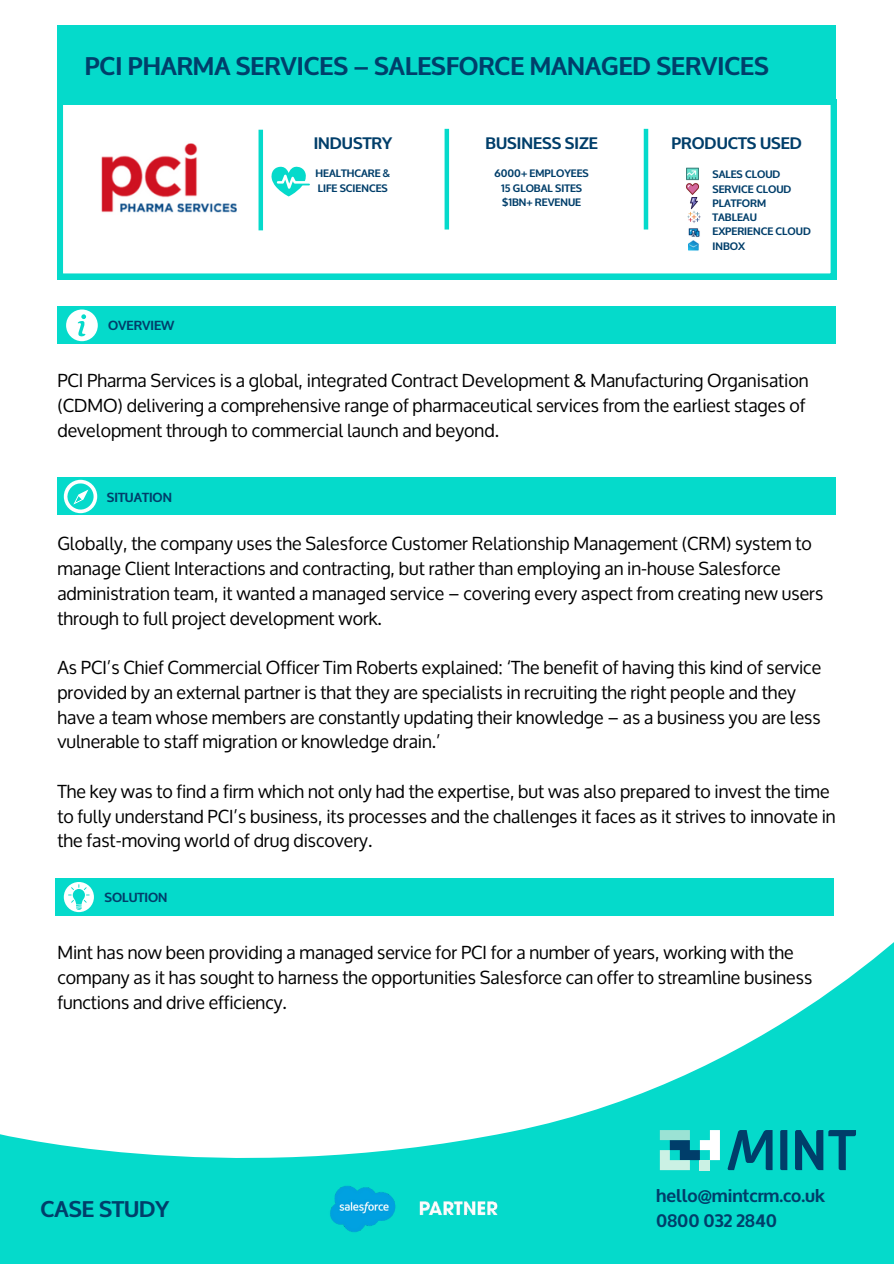
<style>
.page{position:relative;width:894px;height:1264px;background:#fff}
.page>*{position:absolute;margin:0;border:0;box-sizing:border-box;transform-origin:0 0}
.t1{font:700 25.2px "Oxygen";color:#003e6a}
.t2{font:700 22.35px "Oxygen";color:#003e6a}
.t3{font:18px/24.8px "Oxygen";color:#000}
.t4{font:700 17.7px/24.9px "Oxygen";color:#003e6a}
.t5{font:700 16.5px "Oxygen";color:#003e6a}
.t6{font:700 13.05px "Oxygen";color:#003e6a}
.t7{font:700 10.65px/14.2px "Oxygen";color:#003e6a}
</style>
<div class="page">
<svg style="left:0;top:943px;width:893px;height:320px"></svg>
<svg style="left:780px;top:1129px;width:7px;height:41px"></svg>
<svg style="left:727px;top:1129px;width:45px;height:41px;background:#02909d"></svg>
<svg style="left:794px;top:1129px;width:61px;height:41px;background:#02929e"></svg>
<svg style="left:659px;top:1130px;width:60px;height:40px;background:#67cbc9"></svg>
<div style="left:57px;top:306px;width:779px;height:38px;background:#05dacb"></div>
<svg style="left:66px;top:309px;width:32px;height:32px"></svg>
<div style="left:57px;top:477px;width:779px;height:38px;background:#05dacb"></div>
<svg style="left:64px;top:480px;width:33px;height:33px"></svg>
<svg style="left:57px;top:99px;width:779px;height:180px"></svg>
<img style="left:82px;top:127px;width:165px;height:119px">
<div style="left:258px;top:130px;width:5px;height:100px;background:#05dacb"></div>
<div style="left:444px;top:129px;width:5px;height:100px;background:#05dacb"></div>
<div style="left:643px;top:129px;width:5px;height:100px;background:#05dacb"></div>
<svg style="left:271px;top:166px;width:38px;height:30px"></svg>
<svg style="left:687px;top:211px;width:13px;height:12px"></svg>
<img style="left:685px;top:167px;width:14px;height:29px">
<img style="left:687px;top:196px;width:13px;height:14px">
<div style="left:57px;top:26px;width:778px;height:73px;background:#05dacb"></div>
<img style="left:686px;top:226px;width:16px;height:12px">
<img style="left:688px;top:239px;width:11px;height:14px">
<div style="left:55px;top:878px;width:778px;height:37px;background:#05dacb"></div>
<div style="left:64px;top:882px;width:30px;height:30px;background:#fff;border-radius:50%"></div>
<svg style="left:68px;top:884px;width:22px;height:26px"></svg>
<img style="left:328px;top:1184px;width:175px;height:52px">
<h5 class="t1" style="left:85px;top:44px;width:685px">PCI PHARMA SERVICES – SALESFORCE MANAGED SERVICES</h5>
<h3 class="t6" style="left:108px;top:314px;width:68px">OVERVIEW</h3>
<p class="t5" style="left:313px;top:129px;width:80px">INDUSTRY</p>
<p class="t5" style="left:485px;top:129px;width:114px">BUSINESS SIZE</p>
<p class="t5" style="left:671px;top:129px;width:132px">PRODUCTS USED</p>
<p class="t7" style="left:315px;top:165px;width:76px">HEALTHCARE &amp;<br>LIFE SCIENCES</p>
<p class="t7" style="left:494px;top:165px;width:96px">6000+ EMPLOYEES</p>
<p class="t7" style="left:712px;top:166px;width:69px">SALES CLOUD</p>
<p class="t7" style="left:712px;top:181px;width:80px">SERVICE CLOUD</p>
<h6 class="t7" style="left:712px;top:195px;width:55px">PLATFORM</h6>
<h5 class="t7" style="left:712px;top:209px;width:46px">TABLEAU</h5>
<p class="t7" style="left:712px;top:223px;width:100px">EXPERIENCE CLOUD</p>
<h6 class="t7" style="left:712px;top:238px;width:34px">INBOX</h6>
<p class="t7" style="left:501px;top:180px;width:82px">15 GLOBAL SITES</p>
<p class="t7" style="left:502px;top:194px;width:80px">$1BN+ REVENUE</p>
<p class="t3" style="left:57px;top:368px;width:752px">PCI Pharma Services is a global, integrated Contract Development &amp; Manufacturing Organisation (CDMO) delivering a comprehensive range of pharmaceutical services from the earliest stages of development through to commercial launch and beyond.</p>
<p class="t6" style="left:107px;top:485px;width:67px">SITUATION</p>
<p class="t3" style="left:57px;top:531px;width:767px">Globally, the company uses the Salesforce Customer Relationship Management (CRM) system to manage Client Interactions and contracting, but rather than employing an in-house Salesforce administration team, it wanted a managed service – covering every aspect from creating new users through to full project development work.</p>
<h3 class="t3" style="left:57px;top:655px;width:765px">As PCI’s Chief Commercial Officer Tim Roberts explained: ‘The benefit of having this kind of service provided by an external partner is that they are specialists in recruiting the right people and they have a team whose members are constantly updating their knowledge – as a business you are less vulnerable to staff migration or knowledge drain.’</h3>
<p class="t3" style="left:57px;top:779px;width:779px">The key was to find a firm which not only had the expertise, but was also prepared to invest the time to fully understand PCI’s business, its processes and the challenges it faces as it strives to innovate in the fast-moving world of drug discovery.</p>
<h5 class="t6" style="left:105px;top:886px;width:64px">SOLUTION</h5>
<h5 class="t3" style="left:57px;top:940px;width:756px">Mint has now been providing a managed service for PCI for a number of years, working with the company as it has sought to harness the opportunities Salesforce can offer to streamline business functions and drive efficiency.</h5>
<h1 class="t2" style="left:40px;top:1189px;width:130px">CASE STUDY</h1>
<p class="t4" style="left:656px;top:1181px;width:170px">hello@mintcrm.co.uk<br>0800 032 2840</p>
</div>
